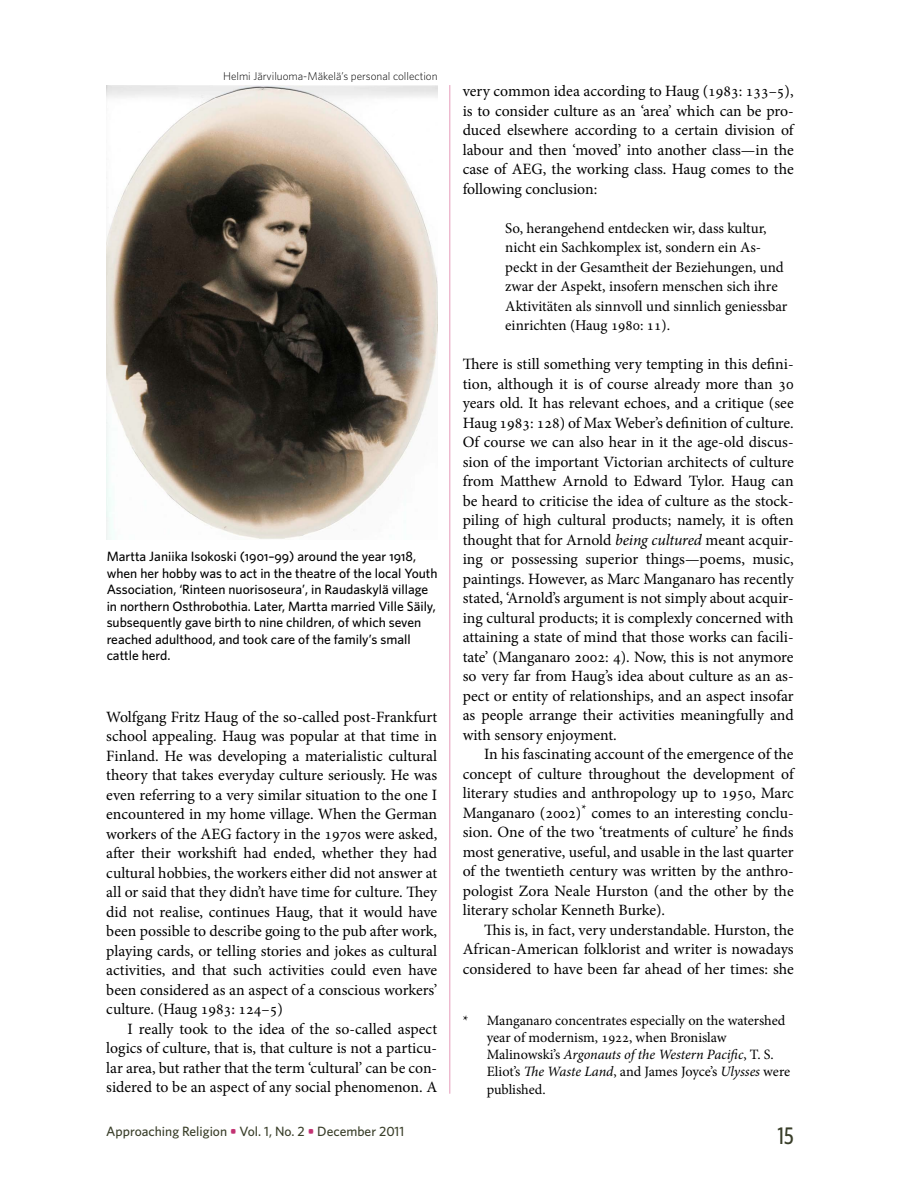
<style>
.page{position:relative;width:900px;height:1200px;background:#fff}
.page>*{position:absolute;margin:0;border:0;box-sizing:border-box;transform-origin:0 0}
.t1{font:500 24px "Whitney Condensed";color:#393e29}
.t2{font:15.75px/19.5px "Minion Pro";color:#000;text-align:justify}
.t3{font:15px/19.5px "Minion Pro";color:#000}
.t4{font:14.25px/17.2px "Minion Pro";color:#000}
.t5{font:500 13.5px/16.5px "Whitney";color:#000}
.t6{font:500 13.5px "Whitney";color:#393e29}
.t7{font:300 11.25px "Whitney";color:#000}
.s1{font-family:"Whitney Medium SC";font-weight:400}
.s2{font-weight:700;color:#c23272}
.s3{font-style:italic}
</style>
<div class="page">
<hr style="left:450px;top:85px;width:1px;height:1009px;background:#e69cba">
<img style="left:107px;top:85px;width:331px;height:455px">
<p class="t7" style="left:223px;top:69px;width:216px">Helmi Järviluoma-Mäkelä’s personal collection</p>
<p class="t5" style="left:107px;top:548px;width:332px">Martta Janiika Isokoski (<span class="s1">1901</span>–<span class="s1">99</span>) around the year <span class="s1">1918</span>, when her hobby was to act in the theatre of the local Youth Association, ‘Rinteen nuorisoseura’, in Raudaskylä village in northern Osthrobothia. Later, Martta married Ville Säily, subsequently gave birth to nine children, of which seven reached adulthood, and took care of the family’s small cattle herd.</p>
<p class="t2" style="left:106px;top:707px;width:333px">Wolfgang Fritz Haug of the so-called post-Frankfurt school appealing. Haug was popular at that time in Finland. He was developing a materialistic cultural theory that takes everyday culture seriously. He was even referring to a very similar situation to the one I encountered in my home village. When the German workers of the AEG factory in the 1970s were asked, after their workshift had ended, whether they had cultural hobbies, the workers either did not answer at all or said that they didn’t have time for culture. They did not realise, continues Haug, that it would have been possible to describe going to the pub after work, playing cards, or telling stories and jokes as cultural activities, and that such activities could even have been considered as an aspect of a conscious workers’ culture. (Haug 1983: 124–5)</p>
<p class="t2" style="left:106px;top:1019px;width:332px;text-indent:21px">I really took to the idea of the so-called aspect logics of culture, that is, that culture is not a particu&shy;lar area, but rather that the term ‘cultural’ can be con&shy;sidered to be an aspect of any social phenomenon. A</p>
<p class="t6" style="left:106px;top:1122px;width:299px">Approaching Religion <span class="s2">•</span> Vol. 1, No. 2 <span class="s2">•</span> December 2011</p>
<p class="t2" style="left:463px;top:82px;width:334px">very common idea according to Haug (1983: 133–5), is to consider culture as an ‘area’ which can be pro&shy;duced elsewhere according to a certain division of labour and then ‘moved’ into another class—in the case of AEG, the working class. Haug comes to the following conclusion:</p>
<p class="t3" style="left:505px;top:219px;width:284px">So, herangehend entdecken wir, dass kultur, nicht ein Sachkomplex ist, sondern ein As&shy;peckt in der Gesamtheit der Beziehungen, und zwar der Aspekt, insofern menschen sich ihre Aktivitäten als sinnvoll und sinnlich geniessbar einrichten (Haug 1980: 11).</p>
<p class="t2" style="left:463px;top:355px;width:333px">There is still something very tempting in this defini&shy;tion, although it is of course already more than 30 years old. It has relevant echoes, and a critique (see Haug 1983: 128) of Max Weber’s definition of culture.<br>Of course we can also hear in it the age-old discus&shy;sion of the important Victorian architects of culture from Matthew Arnold to Edward Tylor. Haug can be heard to criticise the idea of culture as the stock&shy;piling of high cultural products; namely, it is often thought that for Arnold <span class="s3">being cultured</span> meant acquir&shy;ing or possessing superior things—poems, music, paintings. However, as Marc Manganaro has recently stated, ‘Arnold’s argument is not simply about acquir&shy;ing cultural products; it is complexly concerned with attaining a state of mind that those works can facili&shy;tate’ (Manganaro 2002: 4). Now, this is not anymore so very far from Haug’s idea about culture as an as&shy;pect or entity of relationships, and an aspect insofar as people arrange their activities meaningfully and with sensory enjoyment.</p>
<p class="t2" style="left:463px;top:745px;width:334px;text-indent:21px">In his fascinating account of the emergence of the concept of culture throughout the development of literary studies and anthropology up to 1950, Marc Manganaro (2002)<sup>*</sup> comes to an interesting conclu&shy;sion. One of the two ‘treatments of culture’ he finds most generative, useful, and usable in the last quarter of the twentieth century was written by the anthro&shy;pologist Zora Neale Hurston (and the other by the literary scholar Kenneth Burke).</p>
<p class="t2" style="left:463px;top:920px;width:333px;text-indent:21px">This is, in fact, very understandable. Hurston, the African-American folklorist and writer is nowadays considered to have been far ahead of her times: she</p>
<p class="t4" style="left:487px;top:1012px;width:305px;text-indent:-24px">* Manganaro concentrates especially on the watershed year of modernism, 1922, when Bronislaw Malinowski’s <span class="s3">Argonauts of the Western Pacific</span>, T. S.<br>Eliot’s <span class="s3">The Waste Land</span>, and James Joyce’s <span class="s3">Ulysses</span> were published.</p>
<h1 class="t1" style="left:778px;top:1121px;width:17px">15</h1>
</div>
